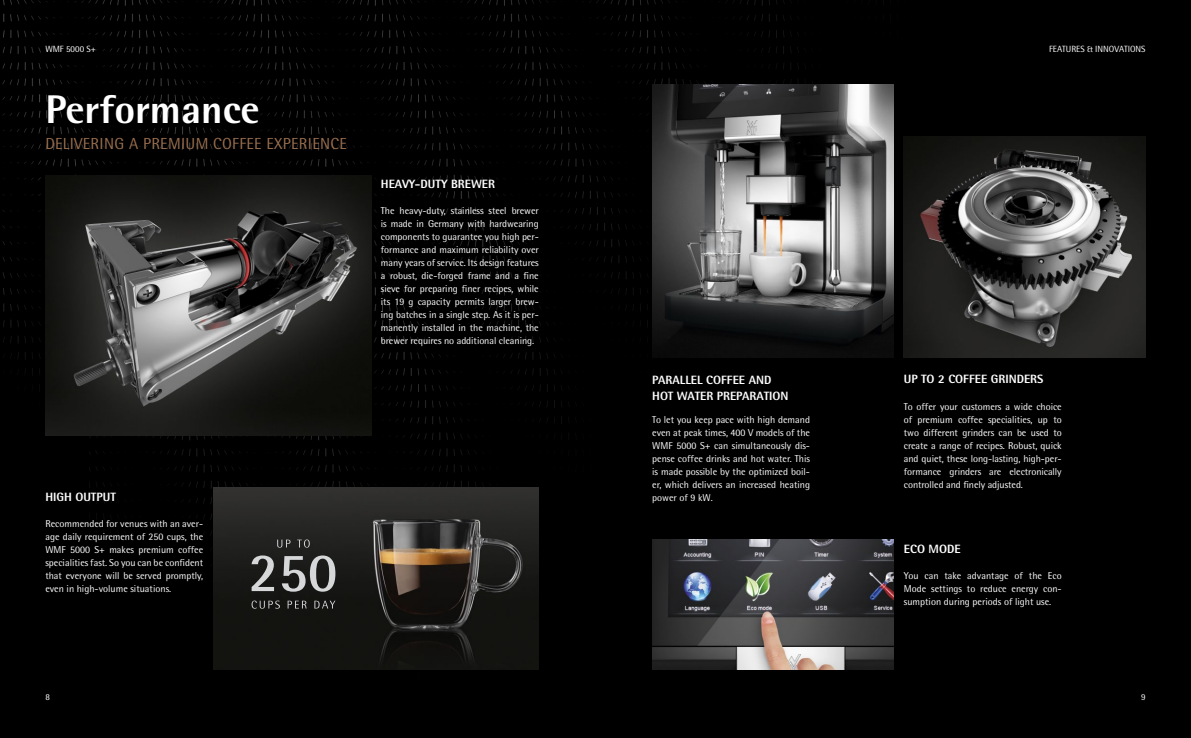
<style>
.page{position:relative;width:1191px;height:738px;background:#fff}
.page>*{position:absolute;margin:0;border:0;box-sizing:border-box;transform-origin:0 0}
.t1{font:700 40px "WMF Rotis";color:#fff}
.t2{font:16px "WMF Rotis";letter-spacing:.02em;color:#996e4e}
.t3{font:700 12px "WMF Rotis";color:#fff}
.t4{font:10px/13px "WMF Rotis";color:#fff;text-align:justify}
.t5{font:9px "WMF Rotis";color:#fff}
</style>
<div class="page">
<div style="left:0;top:0;width:1191px;height:737px;background:#000"></div>
<img style="left:213px;top:487px;width:326px;height:182px">
<svg style="left:251px;top:555px;width:84px;height:36px;background:#606161"></svg>
<svg style="left:251px;top:600px;width:84px;height:8px"></svg>
<svg style="left:277px;top:539px;width:33px;height:8px"></svg>
<img style="left:652px;top:539px;width:242px;height:130px">
<img style="left:652px;top:84px;width:242px;height:273px">
<img style="left:45px;top:175px;width:326px;height:260px">
<img style="left:904px;top:136px;width:241px;height:221px">
<p class="t5" style="left:45px;top:44px;width:52px">WMF 5000 S+</p>
<p class="t5" style="left:1049px;top:44px;width:98px">FEATURES &amp; INNOVATIONS</p>
<p class="t1" style="left:45px;top:84px;width:216px">Performance</p>
<p class="t2" style="left:45px;top:134px;width:303px">DELIVERING A PREMIUM COFFEE EXPERIENCE</p>
<p class="t3" style="left:381px;top:176px;width:116px">HEAVY-DUTY BREWER</p>
<p class="t4" style="left:381px;top:204px;width:159px">The heavy-duty, stainless steel brewer is made in Germany with hardwearing components to guarantee you high per&shy;formance and maximum reliability over many years of service. Its design features a robust, die-forged frame and a fine sieve for preparing finer recipes, while its 19 g capacity permits larger brew&shy;ing batches in a single step. As it is per&shy;manently installed in the machine, the brewer requires no additional cleaning.</p>
<p class="t3" style="left:45px;top:488px;width:72px">HIGH OUTPUT</p>
<p class="t4" style="left:45px;top:516px;width:159px">Recommended for venues with an aver&shy;age daily requirement of 250 cups, the WMF 5000 S+ makes premium coffee specialities fast. So you can be confident that everyone will be served promptly, even in high-volume situations.</p>
<p class="t3" style="left:652px;top:371px;width:121px">PARALLEL COFFEE AND</p>
<p class="t3" style="left:652px;top:387px;width:138px">HOT WATER PREPARATION</p>
<p class="t4" style="left:652px;top:412px;width:159px">To let you keep pace with high demand even at peak times, 400 V models of the WMF 5000 S+ can simultaneously dis&shy;pense coffee drinks and hot water. This is made possible by the optimized boil&shy;er, which delivers an increased heating power of 9 kW.</p>
<p class="t3" style="left:904px;top:371px;width:141px">UP TO 2 COFFEE GRINDERS</p>
<p class="t4" style="left:904px;top:399px;width:159px">To offer your customers a wide choice of premium coffee specialities, up to two different grinders can be used to create a range of recipes. Robust, quick and quiet, these long-lasting, high-per&shy;formance grinders are electronically controlled and finely adjusted.</p>
<p class="t3" style="left:904px;top:540px;width:58px">ECO MODE</p>
<p class="t4" style="left:904px;top:568px;width:159px">You can take advantage of the Eco Mode settings to reduce energy con&shy;sumption during periods of light use.</p>
<p class="t5" style="left:45px;top:690px;width:6px">8</p>
<p class="t5" style="left:1141px;top:690px;width:6px">9</p>
</div>
